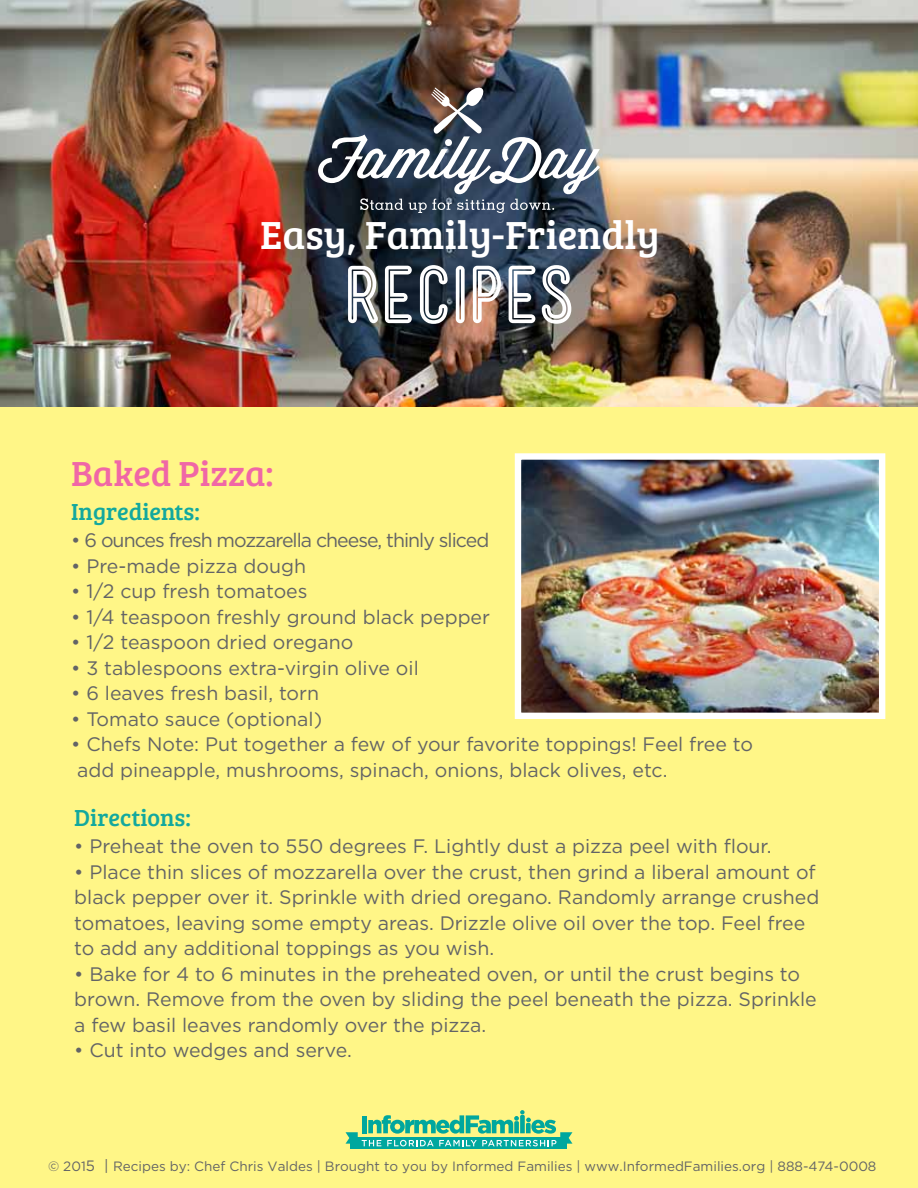
<style>
.page{position:relative;width:918px;height:1188px;background:#fff687}
.page>*{position:absolute;margin:0;border:0;box-sizing:border-box;transform-origin:0 0}
.t1{font:73.5px "Mensch Bold Inline";color:#fff}
.t2{font:40.5px "Bree Serif";color:#fff}
.t3{font:36px "Bree Serif";color:#f067a6}
.t4{font:24px "Bree Serif";color:#13a89e}
.t5{font:19.5px/25.5px "Gotham";color:#636466}
.t6{font:19.5px "Gotham";letter-spacing:-.05em;color:#636466}
.t7{font:13.5px "Gotham";color:#636466}
.s1{font-size:15px}
</style>
<div class="page">
<img style="left:0;top:0;width:918px;height:407px">
<svg style="left:318px;top:86px;width:282px;height:127px;background:#505b6a"></svg>
<svg style="left:350px;top:1146px;width:216px;height:3px"></svg>
<svg style="left:346px;top:1110px;width:226px;height:36px"></svg>
<img style="left:522px;top:460px;width:356px;height:252px">
<div style="left:515px;top:453px;width:370px;height:266px;border:6px solid #fff"></div>
<h2 class="t2" style="left:260px;top:205px;width:401px">Easy, Family-Friendly</h2>
<h3 class="t3" style="left:71px;top:447px;width:204px">Baked Pizza:</h3>
<h1 class="t1" style="left:344px;top:261px;width:231px">RECIPES</h1>
<p class="t4" style="left:71px;top:494px;width:130px">Ingredients:</p>
<p class="t6" style="left:71px;top:529px;width:420px">• 6 ounces fresh mozzarella cheese, thinly sliced</p>
<p class="t5" style="left:71px;top:553px;width:236px">• Pre-made pizza dough</p>
<p class="t5" style="left:71px;top:578px;width:238px">• 1/2 cup fresh tomatoes</p>
<p class="t5" style="left:71px;top:604px;width:420px">• 1/4 teaspoon freshly ground black pepper</p>
<p class="t5" style="left:71px;top:629px;width:284px">• 1/2 teaspoon dried oregano</p>
<p class="t5" style="left:71px;top:655px;width:349px">• 3 tablespoons extra-virgin olive oil</p>
<p class="t5" style="left:71px;top:681px;width:249px">• 6 leaves fresh basil, torn</p>
<p class="t5" style="left:71px;top:706px;width:252px">• Tomato sauce (optional)</p>
<p class="t5" style="left:77px;top:732px;width:677px;text-indent:-6px">• Chefs Note: Put together a few of your favorite toppings! Feel free to add pineapple, mushrooms, spinach, onions, black olives, etc.</p>
<p class="t4" style="left:74px;top:800px;width:118px">Directions:</p>
<p class="t5" style="left:74px;top:834px;width:699px">• Preheat the oven to 550 degrees F. Lightly dust a pizza peel with flour.</p>
<p class="t5" style="left:74px;top:859px;width:747px">• Place thin slices of mozzarella over the crust, then grind a liberal amount of black pepper over it. Sprinkle with dried oregano. Randomly arrange crushed tomatoes, leaving some empty areas. Drizzle olive oil over the top. Feel free to add any additional toppings as you wish.</p>
<p class="t5" style="left:74px;top:961px;width:744px">• Bake for 4 to 6 minutes in the preheated oven, or until the crust begins to brown. Remove from the oven by sliding the peel beneath the pizza. Sprinkle a few basil leaves randomly over the pizza.</p>
<p class="t5" style="left:74px;top:1038px;width:279px">• Cut into wedges and serve.</p>
<p class="t7" style="left:48px;top:1158px;width:830px">© 201<span class="s1">5 |</span> Recipes by: Chef Chris Valdes | Brought to you by Informed Families | www.InformedFamilies.org | 888-474-0008</p>
</div>
